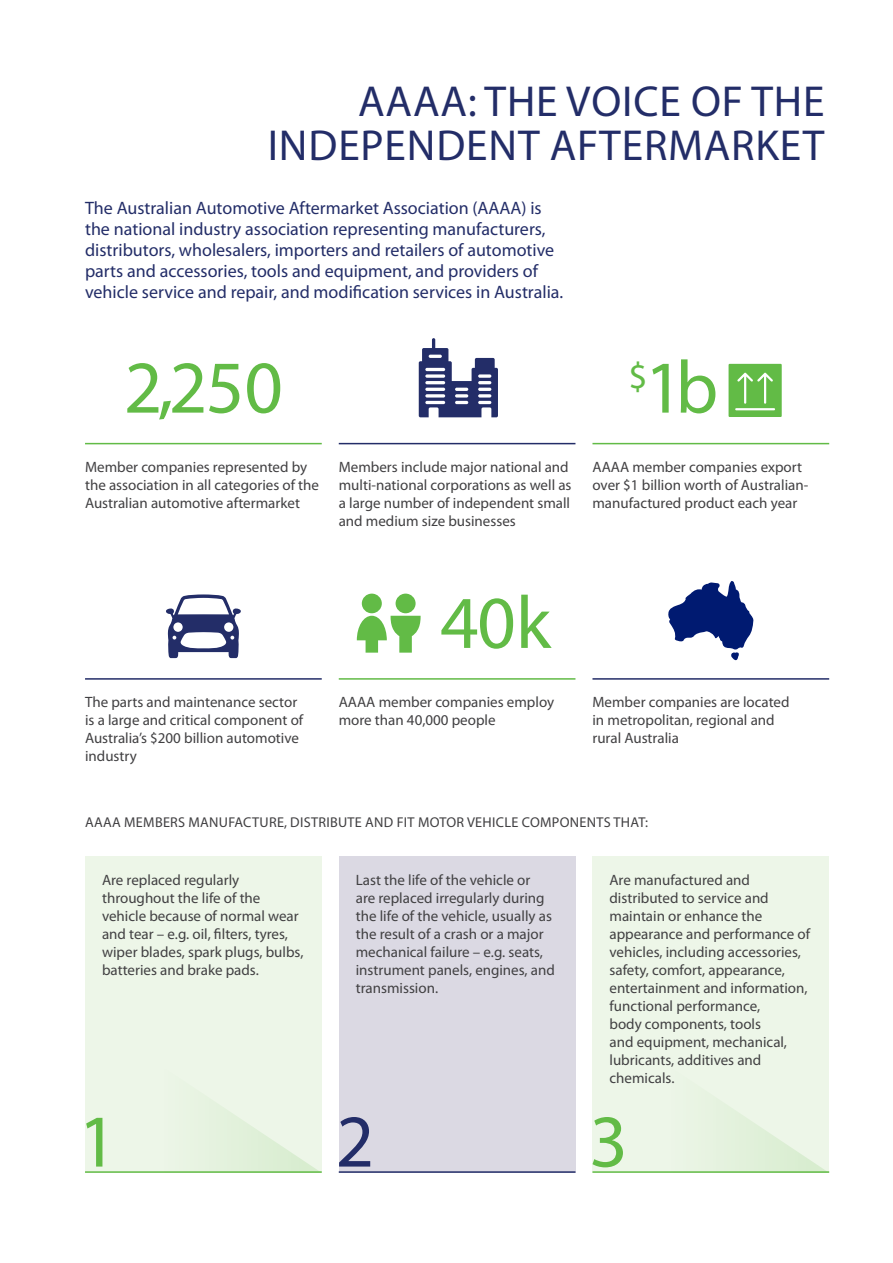
<style>
.page{position:relative;width:893px;height:1263px;background:#fff}
.page>*{position:absolute;margin:0;border:0;box-sizing:border-box;transform-origin:0 0}
.t1{font:75px "Myriad Pro";letter-spacing:-.02em;color:#62bb46}
.t2{font:75px "Myriad Pro";color:#232d68}
.t3{font:43.5px/43.5px "Myriad Pro";letter-spacing:.02em;color:#232d68}
.t4{font:18px/21px "Myriad Pro";color:#232d68}
.t5{font:15px/18px "Myriad Pro";color:#414042}
.t6{font:14.25px "Myriad Pro";letter-spacing:.02em;color:#414042}
</style>
<div class="page">
<hr style="left:85px;top:443px;width:237px;height:1px;background:#62bb46">
<hr style="left:339px;top:443px;width:236px;height:1px;background:#232d68">
<hr style="left:592px;top:443px;width:237px;height:1px;background:#62bb46">
<svg style="left:729px;top:364px;width:53px;height:53px;background:#73c25a"></svg>
<svg style="left:419px;top:338px;width:79px;height:79px"></svg>
<hr style="left:85px;top:678px;width:237px;height:2px;background:#232d68">
<hr style="left:339px;top:678px;width:236px;height:2px;background:#62bb46">
<hr style="left:592px;top:678px;width:237px;height:2px;background:#232d68">
<svg style="left:668px;top:581px;width:86px;height:79px"></svg>
<div style="left:396px;top:594px;width:20px;height:19px;background:#62bb46;border-radius:50%"></div>
<div style="left:362px;top:594px;width:20px;height:19px;background:#62bb46;border-radius:50%"></div>
<svg style="left:357px;top:616px;width:64px;height:37px"></svg>
<div style="left:85px;top:857px;width:237px;height:316px;background:#edf6e8"></div>
<div style="left:339px;top:857px;width:236px;height:316px;background:#dbd9e3"></div>
<hr style="left:339px;top:1171px;width:236px;height:2px;background:#232d68">
<svg style="left:85px;top:1106px;width:237px;height:67px"></svg>
<div style="left:592px;top:857px;width:237px;height:316px;background:#edf6e8"></div>
<svg style="left:592px;top:1106px;width:237px;height:67px"></svg>
<svg style="left:166px;top:594px;width:75px;height:64px"></svg>
<h2 class="t3" style="left:268px;top:79px;width:509px;text-indent:200px">: tHE VOICE OF THE<br>IN DEPEN DENT</h2>
<h2 class="t3" style="left:358px;top:79px;width:28px">aaaa</h2>
<h2 class="t3" style="left:550px;top:123px;width:252px">AFTERMARKET</h2>
<p class="t4" style="left:85px;top:197px;width:480px">The Australian Automotive Aftermarket Association (AAAA) is the national industry association representing manufacturers, distributors, wholesalers, importers and retailers of automotive parts and accessories, tools and equipment, and providers of vehicle service and repair, and modification services in Australia.</p>
<h1 class="t1" style="left:124px;top:341px;width:160px">2,250</h1>
<h1 class="t1" style="left:628px;top:341px;width:91px"><sup>$</sup>1b</h1>
<p class="t5" style="left:85px;top:458px;width:236px">Member companies represented by the association in all categories of the<br>Australian automotive aftermarket</p>
<p class="t5" style="left:339px;top:458px;width:234px">Members include major national and multi-national corporations as well as a large number of independent small and medium size businesses</p>
<p class="t5" style="left:592px;top:458px;width:217px">AAAA member companies export over $1 billion worth of Australian&shy;manufactured product each year</p>
<h1 class="t1" style="left:440px;top:576px;width:112px">40k</h1>
<p class="t5" style="left:85px;top:693px;width:220px">The parts and maintenance sector is a large and critical component of<br>Australia’s $200 billion automotive industry</p>
<p class="t5" style="left:339px;top:693px;width:217px">AAAA member companies employ more than 40,000 people</p>
<p class="t5" style="left:592px;top:693px;width:199px">Member companies are located in metropolitan, regional and rural Australia</p>
<p class="t6" style="left:85px;top:813px;width:456px">AAAA members manufacture, distribute and fit motor vehicle compo</p>
<p class="t6" style="left:570px;top:813px;width:80px">nents that:</p>
<p class="t5" style="left:102px;top:871px;width:203px">Are replaced regularly throughout the life of the vehicle because of normal wear and tear – e.g. oil, filters, tyres, wiper blades, spark plugs, bulbs, batteries and brake pads.</p>
<p class="t5" style="left:356px;top:871px;width:201px">Last the life of the vehicle or<br>are replaced irregularly during the life of the vehicle, usually as the result of a crash or a major mechanical failure – e.g. seats, instrument panels, engines, and transmission.</p>
<p class="t5" style="left:609px;top:871px;width:202px">Are manufactured and distributed to service and maintain or enhance the appearance and performance of vehicles, including accessories, safety, comfort, appearance, entertainment and information, functional performance,<br>body components, tools<br>and equipment, mechanical, lubricants, additives and chemicals.</p>
<h1 class="t1" style="left:78px;top:1095px;width:40px">1</h1>
<h1 class="t2" style="left:336px;top:1095px;width:40px">2</h1>
<h1 class="t1" style="left:589px;top:1095px;width:40px">3</h1>
</div>
